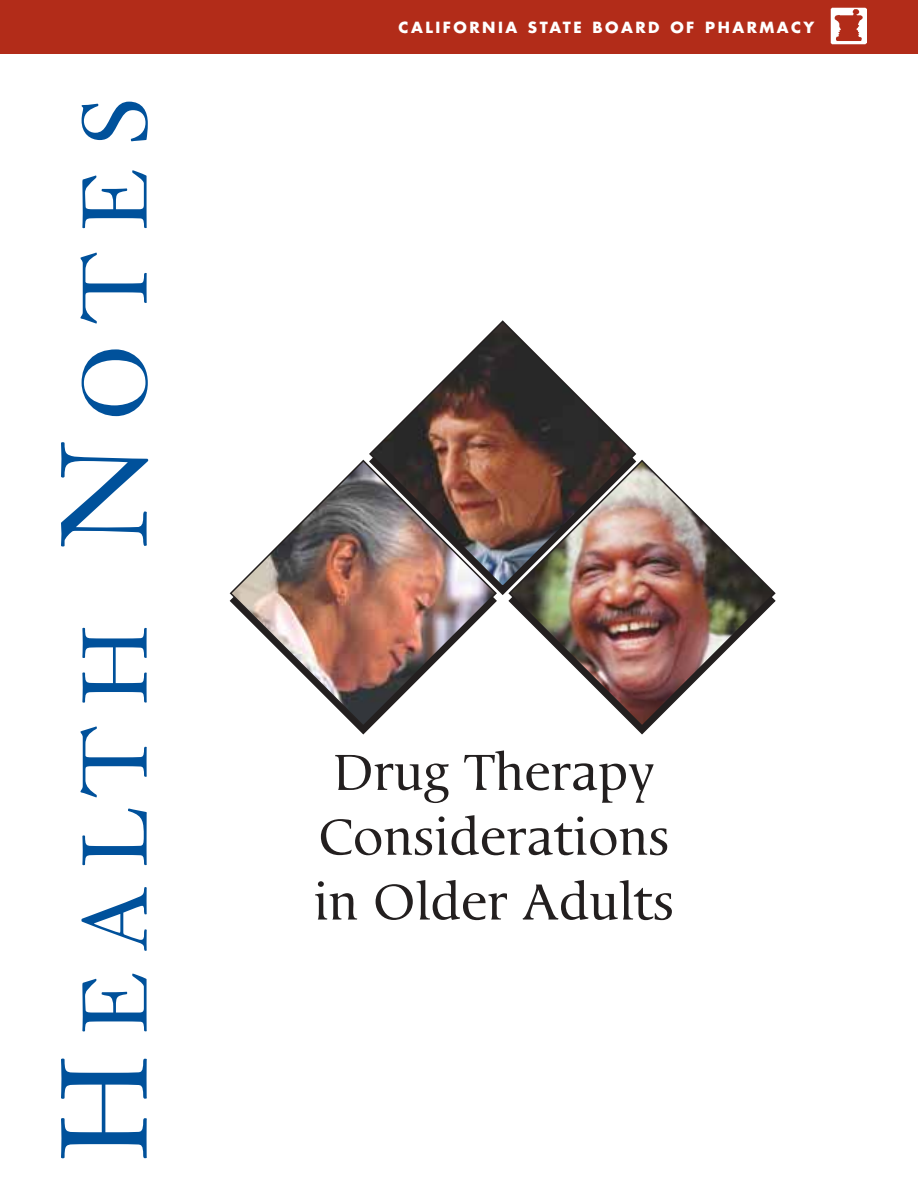
<style>
.page{position:relative;width:918px;height:1188px;background:#fff}
.page>*{position:absolute;margin:0;border:0;box-sizing:border-box;transform-origin:0 0}
.t1{font:90px "Janson Text";letter-spacing:.245em;color:#00519b}
.t2{font:54px/64.8px "Magellan";color:#231f1f;text-align:center}
.t3{font:700 15px "Futura";letter-spacing:.165em;color:#fff}
.s1{font-size:120px}
</style>
<div class="page">
<div style="left:0;top:0;width:918px;height:54px;background:#b22c19"></div>
<img style="left:831px;top:7px;width:36px;height:38px">
<svg style="left:369px;top:320px;width:268px;height:269px"></svg>
<img style="left:229px;top:459px;width:269px;height:269px">
<img style="left:507px;top:459px;width:269px;height:269px">
<h1 class="t1" style="left:78px;top:1161px;width:1066px;rotate:-90deg"><span class="s1">H</span>EALTH <span class="s1">N</span>OTES</h1>
<p class="t3" style="left:399px;top:21px;width:417px">CALIFORNIA STATE BOARD OF PHARMACY</p>
<p class="t2" style="left:314px;top:745px;width:362px">Drug Therapy<br>Considerations in Older Adults</p>
</div>
